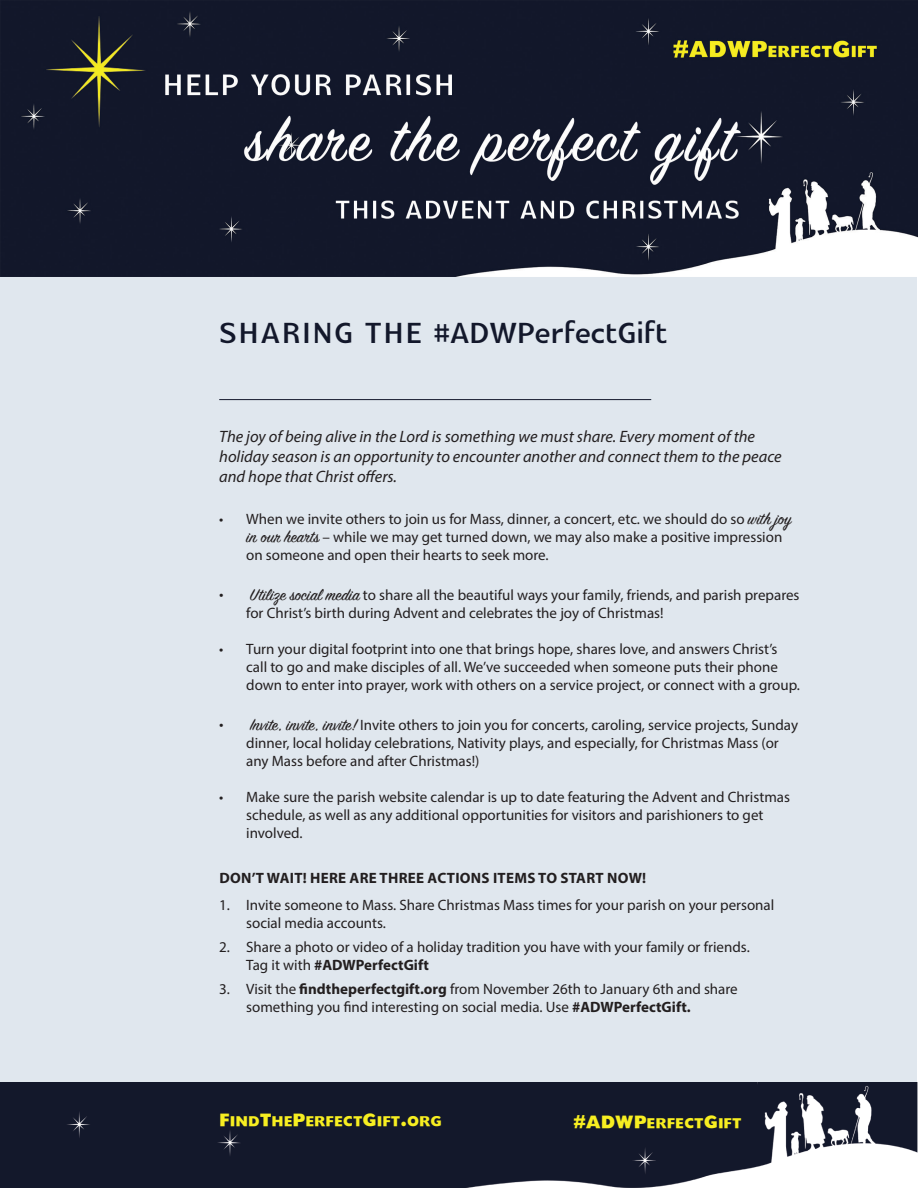
<style>
.page{position:relative;width:918px;height:1188px;background:#fff}
.page>*{position:absolute;margin:0;border:0;box-sizing:border-box;transform-origin:0 0}
.t1{font:700 42px "Glametrix";color:#13182b}
.t2{font:italic 16.5px/19.8px "Myriad Pro";color:#231f20}
.t3{font:16.5px "Headline NEWS";color:#f7ee21}
.t4{font:15px/18px "Myriad Pro";color:#231f20}
.t5{font:700 15px "Myriad Pro";letter-spacing:.02em;color:#231f20}
.s1{font-family:"Sign Painter House Script";font-size:18px}
.s2{font-weight:300;font-size:18px}
.s3{font-weight:700}
</style>
<div class="page">
<div style="left:0;top:0;width:916px;height:1186px;background:#e0e7ee"></div>
<img style="left:0;top:0;width:918px;height:277px">
<img style="left:0;top:1082px;width:918px;height:106px">
<hr style="left:219px;top:399px;width:432px;height:1px;background:#13182b">
<h1 class="t1" style="left:219px;top:312px;width:450px">SHARING THE #ADWPerfectGift</h1>
<p class="t2" style="left:219px;top:427px;width:564px">The joy of being alive in the Lord is something we must share. Every moment of the holiday season is an opportunity to encounter another and connect them to the peace and hope that Christ offers.</p>
<p class="t4" style="left:246px;top:510px;width:548px;text-indent:-27px">• When we invite others to join us for Mass, dinner, a concert, etc. we should do so <span class="s1">with joy in our hearts</span> – while we may get turned down, we may also make a positive impression on someone and open their hearts to seek more.</p>
<p class="t4" style="left:246px;top:586px;width:555px;text-indent:-27px"><span class="s2">•</span> <span class="s1">Utilize social media</span> to share all the beautiful ways your family, friends, and parish prepares for Christ’s birth during Advent and celebrates the joy of Christmas!</p>
<p class="t4" style="left:246px;top:640px;width:555px;text-indent:-27px">• Turn your digital footprint into one that brings hope, shares love, and answers Christ’s call to go and make disciples of all. We’ve succeeded when someone puts their phone down to enter into prayer, work with others on a service project, or connect with a group.</p>
<p class="t4" style="left:246px;top:715px;width:553px;text-indent:-27px"><span class="s2">•</span> <span class="s1">Invite, invite, invite!</span> Invite others to join you for concerts, caroling, service projects, Sunday dinner, local holiday celebrations, Nativity plays, and especially, for Christmas Mass (or any Mass before and after Christmas!)</p>
<p class="t4" style="left:246px;top:787px;width:545px;text-indent:-27px">• Make sure the parish website calendar is up to date featuring the Advent and Christmas schedule, as well as any additional opportunities for visitors and parishioners to get involved.</p>
<p class="t5" style="left:219px;top:868px;width:428px">DON’T WAIT! HERE ARE THREE ACTIONS ITEMS TO START NOW!</p>
<p class="t4" style="left:246px;top:895px;width:530px;text-indent:-27px">1. Invite someone to Mass. Share Christmas Mass times for your parish on your personal social media accounts.</p>
<p class="t4" style="left:246px;top:937px;width:505px;text-indent:-27px">2. Share a photo or video of a holiday tradition you have with your family or friends.<br>Tag it with <span class="s3">#ADWPerfectGift</span></p>
<p class="t4" style="left:246px;top:979px;width:493px;text-indent:-27px">3. Visit the <span class="s3">findtheperfectgift.org</span> from November 26th to January 6th and share something you find interesting on social media. Use <span class="s3">#ADWPerfectGift.</span></p>
<p class="t3" style="left:219px;top:1112px;width:224px">FindThePerfectGift.org</p>
<p class="t3" style="left:573px;top:1115px;width:170px">#ADWPerfectGift</p>
</div>
